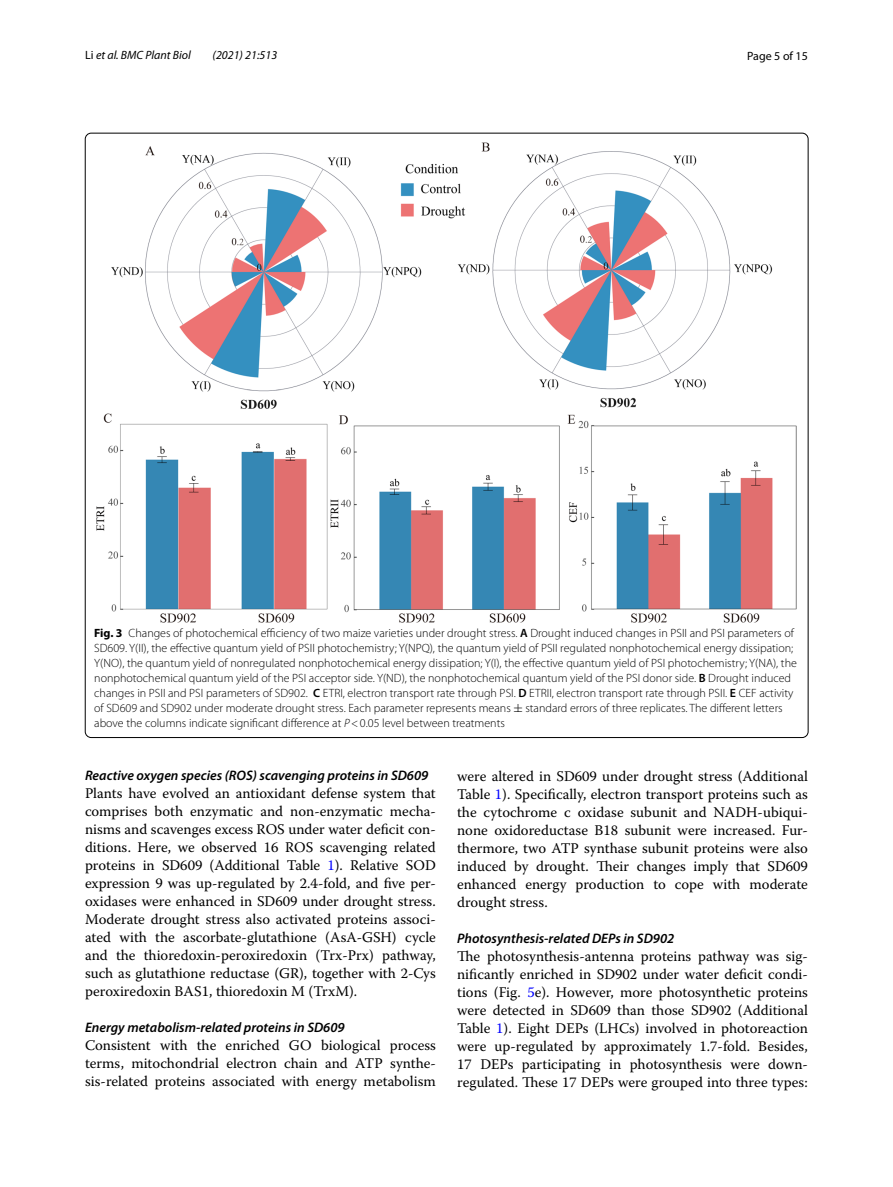
<style>
.page{position:relative;width:893px;height:1187px;background:#fff}
.page>*{position:absolute;margin:0;border:0;box-sizing:border-box;transform-origin:0 0}
.t1{font:14.7px/18px "Warnock Pro";color:#000;text-align:justify}
.t2{font:italic 600 13.8px "Myriad Pro";color:#000}
.t3{font:300 12px/15px "Myriad Pro";color:#000}
.t4{font:italic 12px "Myriad Pro";color:#000}
.t5{font:12px "Myriad Pro";color:#000}
.s1{font-style:normal}
.s2{font-weight:700}
.s3{font-weight:600}
.s4{font-family:"MTSY";font-weight:400}
.s5{font-style:italic}
.s6{color:#00f}
</style>
<div class="page">
<img style="left:96px;top:142px;width:701px;height:480px">
<p class="t4" style="left:85px;top:48px;width:107px"><span class="s1">Li</span> et al. BMC Plant Biol</p>
<p class="t4" style="left:213px;top:48px;width:66px">(2021) 21:513</p>
<p class="t5" style="left:747px;top:48px;width:62px">Page 5 of 15</p>
<p class="t3" style="left:94px;top:626px;width:704px"><span class="s2">Fig. 3</span> Changes of photochemical efficiency of two maize varieties under drought stress. <span class="s3">A</span> Drought induced changes in PSII and PSI parameters of SD609. Y(II), the effective quantum yield of PSII photochemistry; Y(NPQ), the quantum yield of PSII regulated nonphotochemical energy dissipation; Y(NO), the quantum yield of nonregulated nonphotochemical energy dissipation; Y(I), the effective quantum yield of PSI photochemistry; Y(NA), the nonphotochemical quantum yield of the PSI acceptor side. Y(ND), the nonphotochemical quantum yield of the PSI donor side. <span class="s3">B</span> Drought induced changes in PSII and PSI parameters of SD902. <span class="s3">C</span> ETRI, electron transport rate through PSI. <span class="s3">D</span> ETRII, electron transport rate through PSII. <span class="s3">E</span> CEF activity of SD609 and SD902 under moderate drought stress. Each parameter represents means <span class="s4">±</span> standard errors of three replicates. The different letters above the columns indicate significant difference at <span class="s5">P</span>&lt;0.05 level between treatments</p>
<p class="t2" style="left:85px;top:766px;width:345px">Reactive oxygen species (ROS) scavenging proteins in SD609</p>
<p class="t1" style="left:85px;top:784px;width:352px">Plants have evolved an antioxidant defense system that comprises both enzymatic and non-enzymatic mecha&shy;nisms and scavenges excess ROS under water deficit con&shy;ditions. Here, we observed 16 ROS scavenging related proteins in SD609 (Additional Table <span class="s6">1</span>). Relative SOD expression 9 was up-regulated by 2.4-fold, and five per&shy;oxidases were enhanced in SD609 under drought stress.<br>Moderate drought stress also activated proteins associ&shy;ated with the ascorbate-glutathione (AsA-GSH) cycle and the thioredoxin-peroxiredoxin (Trx-Prx) pathway, such as glutathione reductase (GR), together with 2-Cys peroxiredoxin BAS1, thioredoxin M (TrxM).</p>
<p class="t2" style="left:85px;top:1018px;width:261px">Energy metabolism‑related proteins in SD609</p>
<p class="t1" style="left:85px;top:1036px;width:352px">Consistent with the enriched GO biological process terms, mitochondrial electron chain and ATP synthe&shy;sis-related proteins associated with energy metabolism</p>
<p class="t1" style="left:457px;top:766px;width:352px">were altered in SD609 under drought stress (Additional Table <span class="s6">1</span>). Specifically, electron transport proteins such as the cytochrome c oxidase subunit and NADH-ubiqui&shy;none oxidoreductase B18 subunit were increased. Fur&shy;thermore, two ATP synthase subunit proteins were also induced by drought. Their changes imply that SD609 enhanced energy production to cope with moderate drought stress.</p>
<p class="t2" style="left:457px;top:929px;width:219px">Photosynthesis‑related DEPs in SD902</p>
<p class="t1" style="left:457px;top:946px;width:352px">The photosynthesis-antenna proteins pathway was sig&shy;nificantly enriched in SD902 under water deficit condi&shy;tions (Fig. <span class="s6">5</span>e). However, more photosynthetic proteins were detected in SD609 than those SD902 (Additional Table <span class="s6">1</span>). Eight DEPs (LHCs) involved in photoreaction were up-regulated by approximately 1.7-fold. Besides, 17 DEPs participating in photosynthesis were down&shy;regulated. These 17 DEPs were grouped into three types:</p>
</div>
